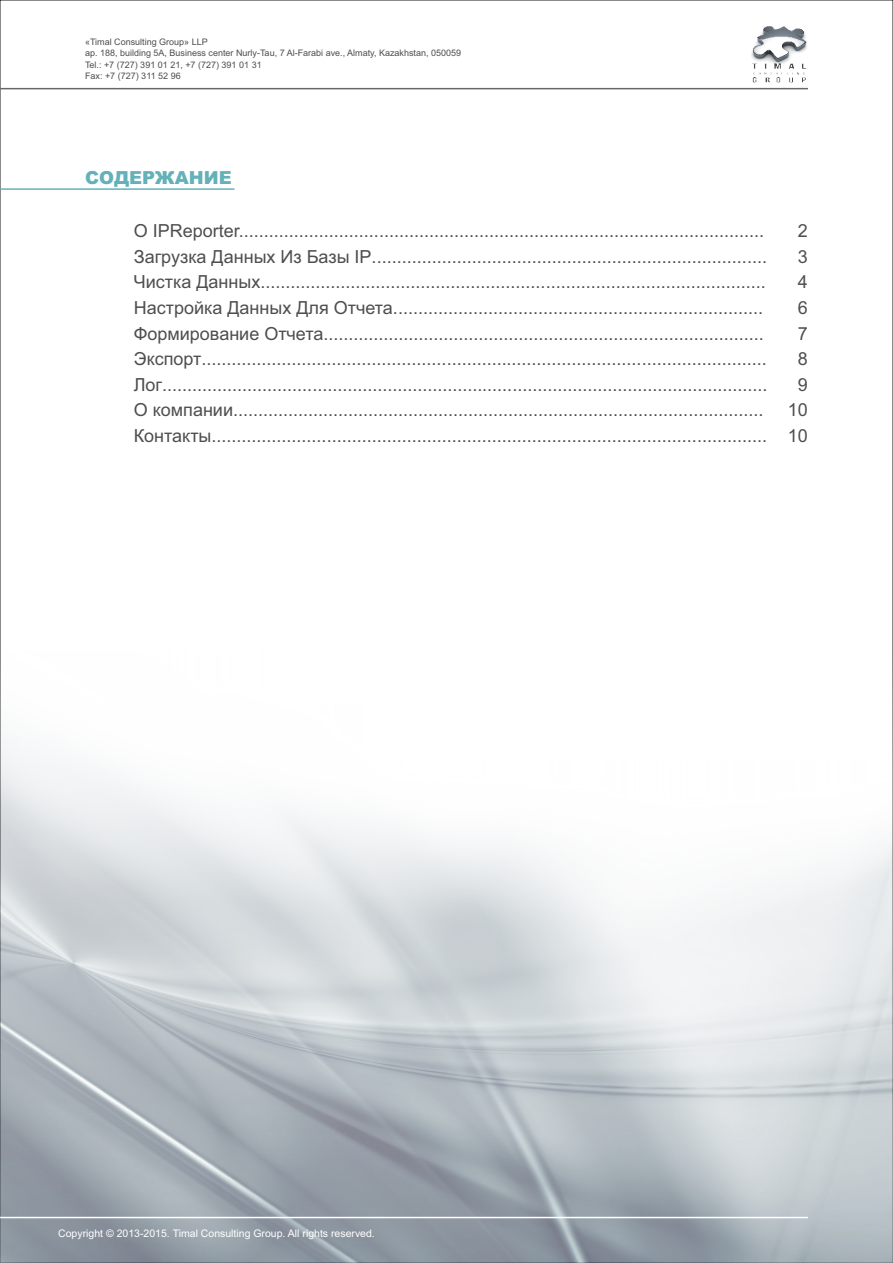
<style>
.page{position:relative;width:893px;height:1263px;background:#fff}
.page>*{position:absolute;margin:0;border:0;box-sizing:border-box;transform-origin:0 0}
.t1{font:18px/25.5px "Arial";color:#4e4e4d}
.t2{font:900 18px "Arial";color:#64b1b9}
.t3{font:10.5px "Arial";color:#fff}
.t4{font:9px/11.4px "Arial";color:#4e4e4d}
</style>
<div class="page">
<img style="left:0;top:625px;width:893px;height:638px">
<hr style="left:0;top:1217px;width:808px;height:1px;background:#fff">
<img style="left:752px;top:26px;width:55px;height:56px">
<hr style="left:0;top:88px;width:808px;height:1px;background:#676767">
<hr style="left:0;top:188px;width:234px;height:2px;background:#64b1b9">
<p class="t4" style="left:85px;top:37px;width:378px">«Timal Consulting Group» LLP<br>ap. 188, building 5A, Business center Nurly-Tau, 7 Al-Farabi ave., Almaty, Kazakhstan, 050059<br>Tel.: +7 (727) 391 01 21, +7 (727) 391 01 31<br>Fax: +7 (727) 311 52 96</p>
<p class="t2" style="left:85px;top:171px;width:148px">СОДЕРЖАНИЕ</p>
<p class="t1" style="left:134px;top:220px;width:635px">О IPReporter.........................................................................................................<br>Загрузка Данных Из Базы IP...............................................................................<br>Чистка Данных.....................................................................................................<br>Настройка Данных Для Отчета..........................................................................<br>Формирование Отчета........................................................................................<br>Экспорт.................................................................................................................<br>Лог.........................................................................................................................<br>О компании..........................................................................................................<br>Контакты...............................................................................................................</p>
<p class="t1" style="left:788px;top:220px;width:22px;text-align:center">2<br>3<br>4<br>6<br>7<br>8<br>9<br>10<br>10</p>
<p class="t3" style="left:58px;top:1229px;width:318px">Copyright © 2013-2015. Timal Consulting Group. All rights reserved.</p>
</div>
